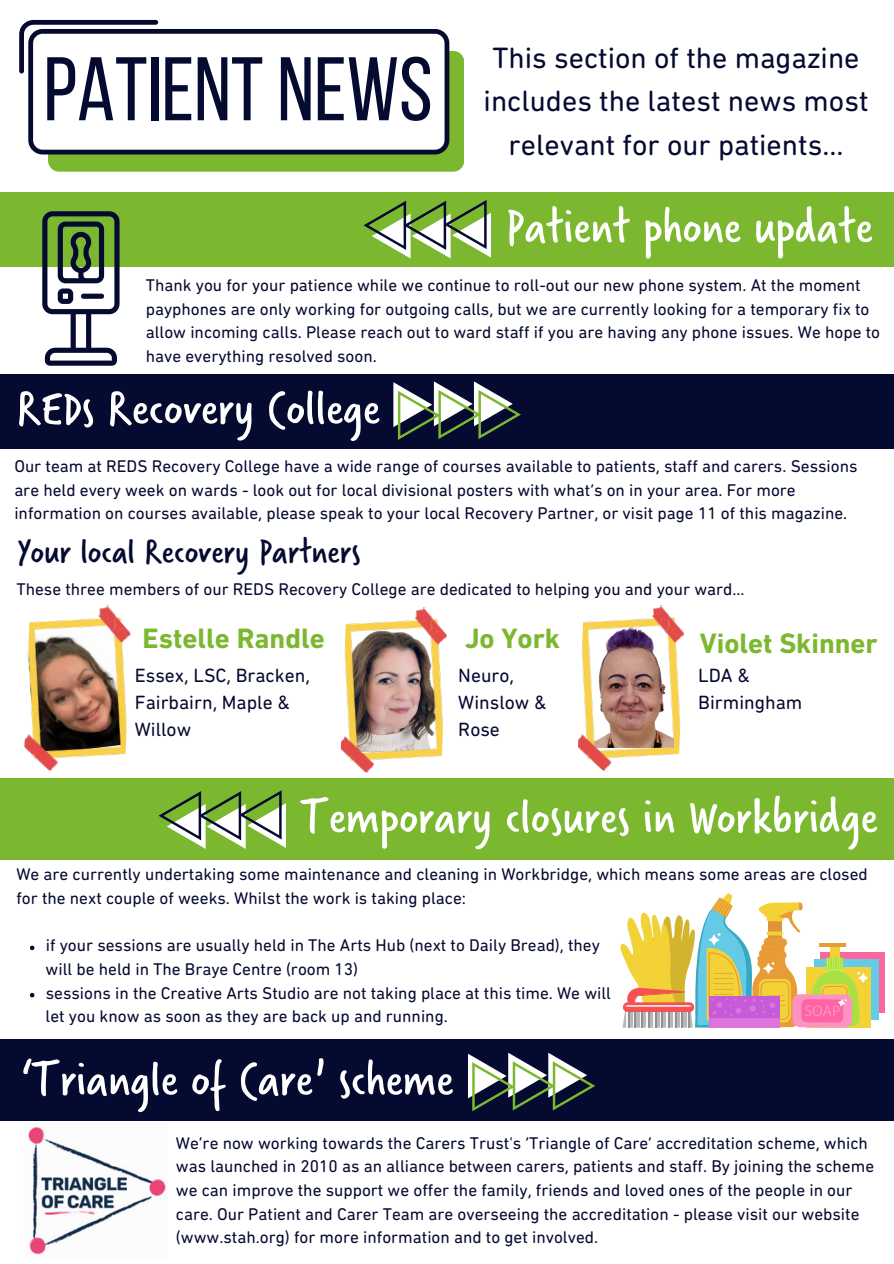
<style>
.page{position:relative;width:894px;height:1264px;background:#fff}
.page>*{position:absolute;margin:0;border:0;box-sizing:border-box;transform-origin:0 0}
.t1{font:90px "Bebas Neue";color:#050a30}
.t2{font:52.5px "Verveine W01";color:#fff}
.t3{font:37.5px "Verveine W01";color:#050a30}
.t4{font:29.85px/43.8px "DIN Next Rounded LT Pro";color:#050a30;text-align:center}
.t5{font:700 28.5px "DIN Next LT Pro";color:#7cb82f}
.t6{font:19.5px/27px "DIN Next Rounded LT Pro";color:#050a30}
.t7{font:17.25px/23.7px "DIN Next Rounded LT Pro";color:#050a30}
</style>
<div class="page">
<div style="left:0;top:192px;width:893px;height:74px;background:#7cb82f"></div>
<div style="left:48px;top:51px;width:416px;height:121px;background:#7cb82f;border-radius:11px"></div>
<svg style="left:28px;top:29px;width:421px;height:125px;background:#e9e9ec"></svg>
<svg style="left:19px;top:20px;width:139px;height:54px"></svg>
<div style="left:0;top:778px;width:893px;height:81px;background:#7cb82f"></div>
<div style="left:0;top:375px;width:893px;height:74px;background:#050a30"></div>
<svg style="left:393px;top:381px;width:127px;height:59px"></svg>
<img style="left:24px;top:605px;width:107px;height:166px">
<img style="left:340px;top:607px;width:107px;height:166px">
<img style="left:578px;top:605px;width:106px;height:166px">
<svg style="left:364px;top:200px;width:126px;height:58px"></svg>
<svg style="left:42px;top:211px;width:77px;height:154px"></svg>
<div style="left:81px;top:293px;width:23px;height:6px;background:#050a30;border-radius:3px"></div>
<svg style="left:159px;top:790px;width:127px;height:58px"></svg>
<div style="left:0;top:1039px;width:893px;height:82px;background:#050a30"></div>
<svg style="left:468px;top:1052px;width:126px;height:59px"></svg>
<img style="left:28px;top:1126px;width:138px;height:129px">
<div style="left:819px;top:951px;width:65px;height:61px;background:#fa679e"></div>
<div style="left:813px;top:958px;width:65px;height:61px;background:#65cae5"></div>
<div style="left:805px;top:966px;width:65px;height:61px;background:#f3d237"></div>
<svg style="left:620px;top:893px;width:248px;height:135px"></svg>
<svg style="left:30px;top:945px;width:4px;height:5px"></svg>
<svg style="left:30px;top:992px;width:4px;height:5px"></svg>
<p class="t1" style="left:44px;top:53px;width:390px">PATIENT NEWS</p>
<h2 class="t4" style="left:483px;top:38px;width:386px">This section of the magazine includes the latest news most relevant for our patients...</h2>
<h3 class="t2" style="left:505px;top:190px;width:368px">Patient phone update</h3>
<p class="t7" style="left:146px;top:275px;width:735px">Thank you for your patience while we continue to roll-out our new phone system. At the moment payphones are only working for outgoing calls, but we are currently looking for a temporary fix to allow incoming calls. Please reach out to ward staff if you are having any phone issues. We hope to have everything resolved soon.</p>
<p class="t2" style="left:16px;top:372px;width:365px">REDs Recovery College</p>
<p class="t7" style="left:14px;top:456px;width:844px">Our team at REDS Recovery College have a wide range of courses available to patients, staff and carers. Sessions are held every week on wards - look out for local divisional posters with what’s on in your area. For more information on courses available, please speak to your local Recovery Partner, or visit page 11 of this magazine.</p>
<h4 class="t3" style="left:16px;top:525px;width:345px">Your local Recovery Partners</h4>
<h6 class="t7" style="left:16px;top:578px;width:729px">These three members of our REDS Recovery College are dedicated to helping you and your ward...</h6>
<h4 class="t5" style="left:143px;top:626px;width:183px">Estelle Randle</h4>
<h6 class="t5" style="left:699px;top:631px;width:179px">Violet Skinner</h6>
<p class="t5" style="left:464px;top:626px;width:97px">Jo York</p>
<h1 class="t6" style="left:135px;top:664px;width:176px">Essex, LSC, Bracken,<br>Fairbairn, Maple &amp;<br>Willow</h1>
<p class="t6" style="left:458px;top:664px;width:90px">Neuro,<br>Winslow &amp;<br>Rose</p>
<p class="t6" style="left:698px;top:664px;width:106px">LDA &amp;<br>Birmingham</p>
<p class="t2" style="left:300px;top:780px;width:578px">Temporary closures in Workbridge</p>
<p class="t7" style="left:16px;top:864px;width:852px">We are currently undertaking some maintenance and cleaning in Workbridge, which means some areas are closed for the next couple of weeks. Whilst the work is taking place:</p>
<p class="t7" style="left:46px;top:935px;width:555px">if your sessions are usually held in The Arts Hub (next to Daily Bread), they</p>
<p class="t7" style="left:46px;top:958px;width:314px">will be held in The Braye Centre (room 13)</p>
<h4 class="t7" style="left:46px;top:982px;width:566px">sessions in the Creative Arts Studio are not taking place at this time. We will</h4>
<h6 class="t7" style="left:46px;top:1006px;width:403px">let you know as soon as they are back up and running.</h6>
<p class="t2" style="left:19px;top:1042px;width:435px">‘Triangle of Care' scheme</p>
<p class="t7" style="left:176px;top:1132px;width:699px">We’re now working towards the Carers Trust's ‘Triangle of Care’ accreditation scheme, which was launched in 2010 as an alliance between carers, patients and staff. By joining the scheme we can improve the support we offer the family, friends and loved ones of the people in our care. Our Patient and Carer Team are overseeing the accreditation - please visit our website</p>
<p class="t7" style="left:176px;top:1227px;width:423px">(www.stah.org) for more information and to get involved.</p>
</div>
